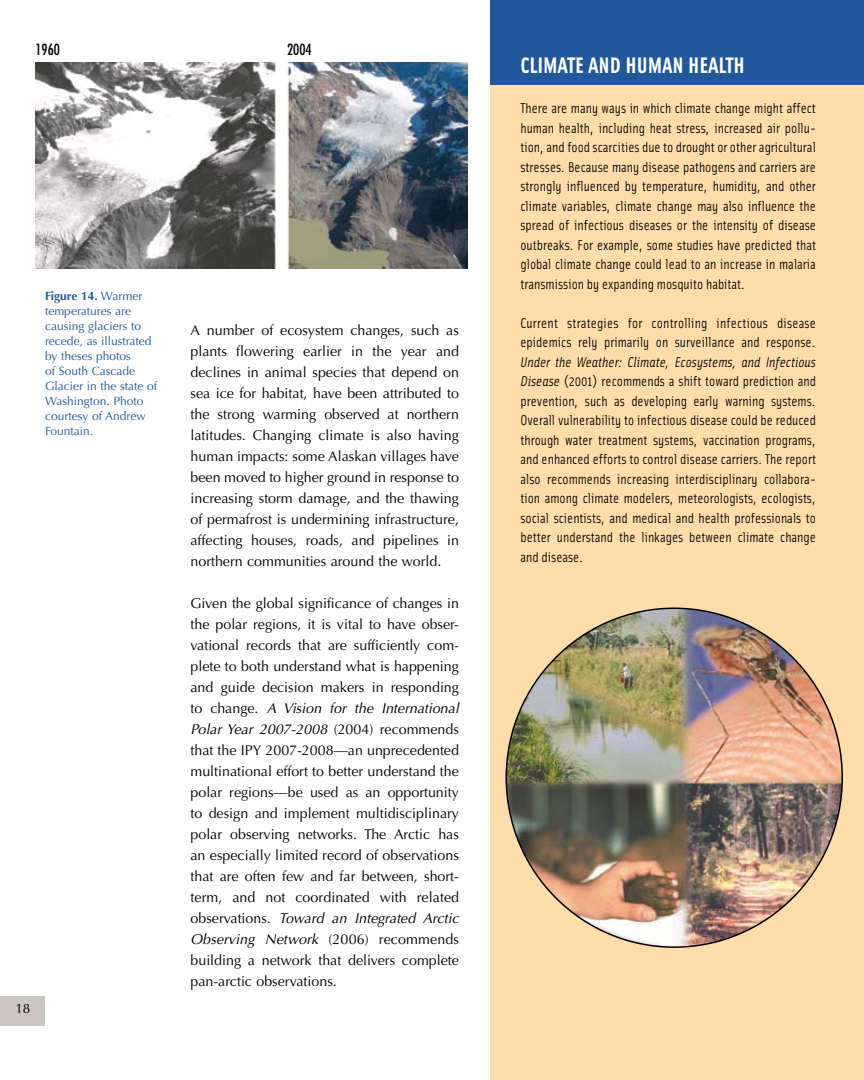
<style>
.page{position:relative;width:864px;height:1080px;background:#fff}
.page>*{position:absolute;margin:0;border:0;box-sizing:border-box;transform-origin:0 0}
.t1{font:700 22.5px "Solex";color:#fff}
.t2{font:condensed 15px "Futura";color:#000}
.t3{font:14.25px/21px "Optima";color:#000;text-align:justify}
.t4{font:14.25px/19.5px "Solex";color:#000;text-align:justify}
.t5{font:13.5px "Optima";color:#000}
.t6{font:12px/15px "Optima";color:#20589b}
.s1{font-weight:700}
.s2{font-style:italic}
</style>
<div class="page">
<div style="left:0;top:996px;width:44px;height:30px;background:#cbc6c4"></div>
<div style="left:490px;top:15px;width:374px;height:1065px;background:#fda"></div>
<div style="left:490px;top:0;width:374px;height:86px;background:#20589b"></div>
<img style="left:35px;top:63px;width:433px;height:206px">
<img style="left:506px;top:608px;width:336px;height:339px;border-radius:50%">
<p class="t2" style="left:35px;top:40px;width:26px">1960</p>
<p class="t2" style="left:287px;top:40px;width:26px">2004</p>
<p class="t6" style="left:45px;top:288px;width:114px"><span class="s1">Figure 14.</span> Warmer temperatures are causing glaciers to recede, as illustrated by theses photos<br>of South Cascade<br>Glacier in the state of<br>Washington. Photo courtesy of Andrew<br>Fountain.</p>
<p class="t5" style="left:15px;top:1000px;width:17px">18</p>
<p class="t3" style="left:190px;top:320px;width:270px">A number of ecosystem changes, such as plants flowering earlier in the year and declines in animal species that depend on sea ice for habitat, have been attributed to the strong warming observed at northern latitudes. Changing climate is also having human impacts: some Alaskan villages have been moved to higher ground in response to increasing storm damage, and the thawing of permafrost is undermining infrastructure, affecting houses, roads, and pipelines in northern communities around the world.</p>
<p class="t3" style="left:190px;top:593px;width:270px">Given the global significance of changes in the polar regions, it is vital to have obser&shy;vational records that are sufficiently com&shy;plete to both understand what is happening and guide decision makers in responding to change. <span class="s2">A Vision for the International Polar Year 2007-2008</span> (2004) recommends that the IPY 2007-2008—an unprecedented multinational effort to better understand the polar regions—be used as an opportunity to design and implement multidisciplinary polar observing networks. The Arctic has an especially limited record of observations that are often few and far between, short&shy;term, and not coordinated with related observations. <span class="s2">Toward an Integrated Arctic Observing Network</span> (2006) recommends building a network that delivers complete pan-arctic observations.</p>
<h1 class="t1" style="left:520px;top:50px;width:226px">CLIMATE AND HUMAN HEALTH</h1>
<p class="t4" style="left:520px;top:98px;width:297px">There are many ways in which climate change might affect human health, including heat stress, increased air pollu&shy;tion, and food scarcities due to drought or other agricultural stresses. Because many disease pathogens and carriers are strongly influenced by temperature, humidity, and other climate variables, climate change may also influence the spread of infectious diseases or the intensity of disease outbreaks. For example, some studies have predicted that global climate change could lead to an increase in malaria transmission by expanding mosquito habitat.</p>
<p class="t4" style="left:520px;top:312px;width:297px">Current strategies for controlling infectious disease epidemics rely primarily on surveillance and response.</p>
<p class="t4" style="left:520px;top:351px;width:297px"><span class="s2">Under the Weather: Climate, Ecosystems, and Infectious Disease</span> (2001) recommends a shift toward prediction and prevention, such as developing early warning systems.<br>Overall vulnerability to infectious disease could be reduced through water treatment systems, vaccination programs, and enhanced efforts to control disease carriers. The report also recommends increasing interdisciplinary collabora&shy;tion among climate modelers, meteorologists, ecologists, social scientists, and medical and health professionals to better understand the linkages between climate change and disease.</p>
</div>
